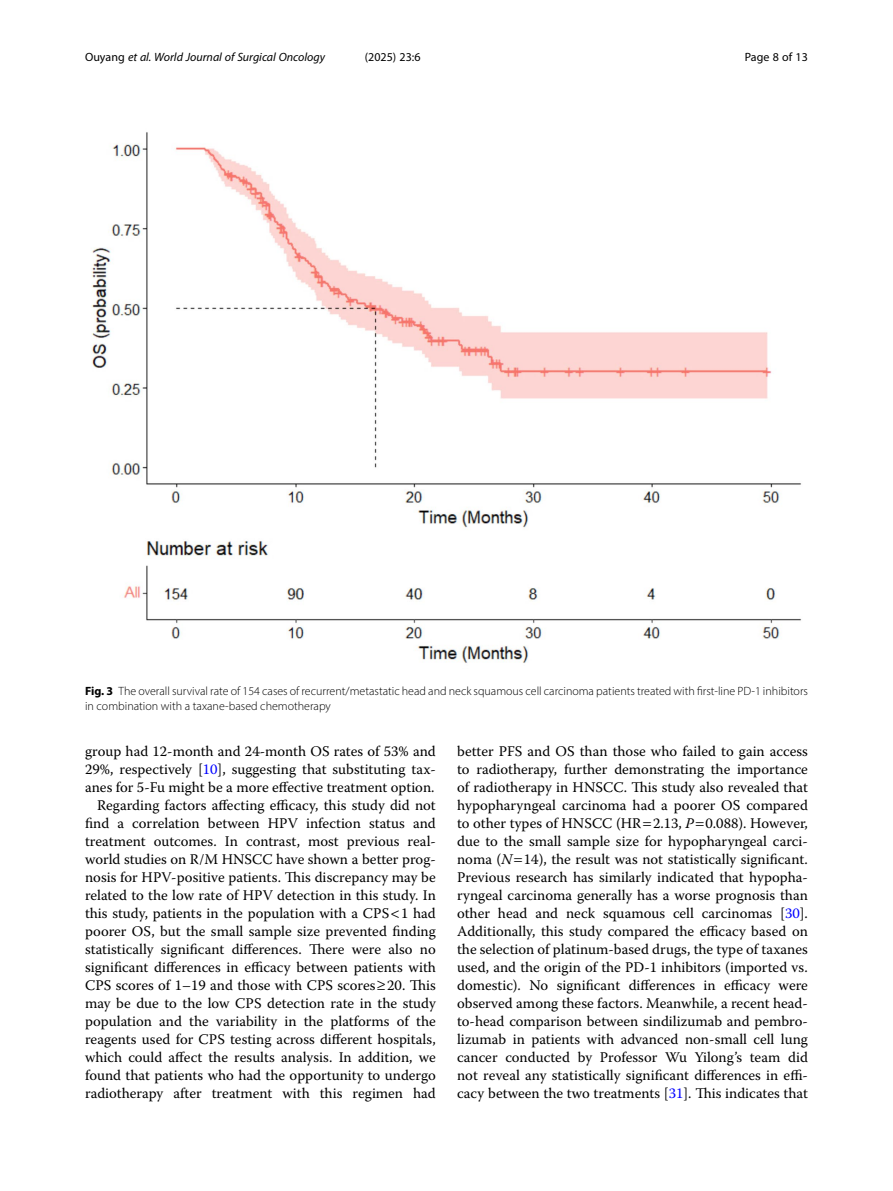
<style>
.page{position:relative;width:893px;height:1191px;background:#fff}
.page>*{position:absolute;margin:0;border:0;box-sizing:border-box;transform-origin:0 0}
.Body_Text_Indent{font:14.7px/18px "Warnock Pro";color:#000;text-align:justify}
.Figure_Caption{font:300 12px/15px "Myriad Pro";color:#000}
.t1{font:italic 12px "Myriad Pro";color:#000}
.t2{font:12px "Myriad Pro";color:#000}
.s1{font-style:normal}
.s2{font-weight:700}
.s3{color:#00f}
.s4{font-style:italic}
</style>
<div class="page">
<img style="left:91px;top:132px;width:710px;height:531px">
<p class="t1" style="left:85px;top:50px;width:242px"><span class="s1">Ouyang</span> et al. World Journal of Surgical Oncology</p>
<p class="t2" style="left:365px;top:50px;width:57px">(2025) 23:6</p>
<p class="t2" style="left:745px;top:50px;width:65px">Page 8 of 13</p>
<p class="Figure_Caption" style="left:85px;top:684px;width:724px"><span class="s2">Fig. 3</span> The overall survival rate of 154 cases of recurrent/metastatic head and neck squamous cell carcinoma patients treated with first-line PD-1 inhibitors in combination with a taxane-based chemotherapy</p>
<p class="Body_Text_Indent" style="left:85px;top:742px;width:352px">group had 12-month and 24-month OS rates of 53% and 29%, respectively [<span class="s3">10</span>], suggesting that substituting tax&shy;anes for 5-Fu might be a more effective treatment option.</p>
<p class="Body_Text_Indent" style="left:85px;top:796px;width:352px;text-indent:12px">Regarding factors affecting efficacy, this study did not find a correlation between HPV infection status and treatment outcomes. In contrast, most previous real&shy;world studies on R/M HNSCC have shown a better prog&shy;nosis for HPV-positive patients. This discrepancy may be related to the low rate of HPV detection in this study. In this study, patients in the population with a CPS 1 had poorer OS, but the small sample size prevented finding statistically significant differences. There were also no significant differences in efficacy between patients with CPS scores of 1–19 and those with CPS scores≥20. This may be due to the low CPS detection rate in the study population and the variability in the platforms of the reagents used for CPS testing across different hospitals, which could affect the results analysis. In addition, we found that patients who had the opportunity to undergo radiotherapy after treatment with this regimen had</p>
<p class="Body_Text_Indent" style="left:457px;top:742px;width:352px">better PFS and OS than those who failed to gain access to radiotherapy, further demonstrating the importance of radiotherapy in HNSCC. This study also revealed that hypopharyngeal carcinoma had a poorer OS compared to other types of HNSCC (HR 2.13, <span class="s4">P</span> 0.088). However, due to the small sample size for hypopharyngeal carci&shy;noma (<span class="s4">N</span> 14), the result was not statistically significant.<br>Previous research has similarly indicated that hypopha&shy;ryngeal carcinoma generally has a worse prognosis than other head and neck squamous cell carcinomas [<span class="s3">30</span>].<br>Additionally, this study compared the efficacy based on the selection of platinum-based drugs, the type of taxanes used, and the origin of the PD-1 inhibitors (imported vs. domestic). No significant differences in efficacy were observed among these factors. Meanwhile, a recent head&shy;to-head comparison between sindilizumab and pembro&shy;lizumab in patients with advanced non-small cell lung cancer conducted by Professor Wu Yilong’s team did not reveal any statistically significant differences in effi&shy;cacy between the two treatments [<span class="s3">31</span>]. This indicates that</p>
</div>
